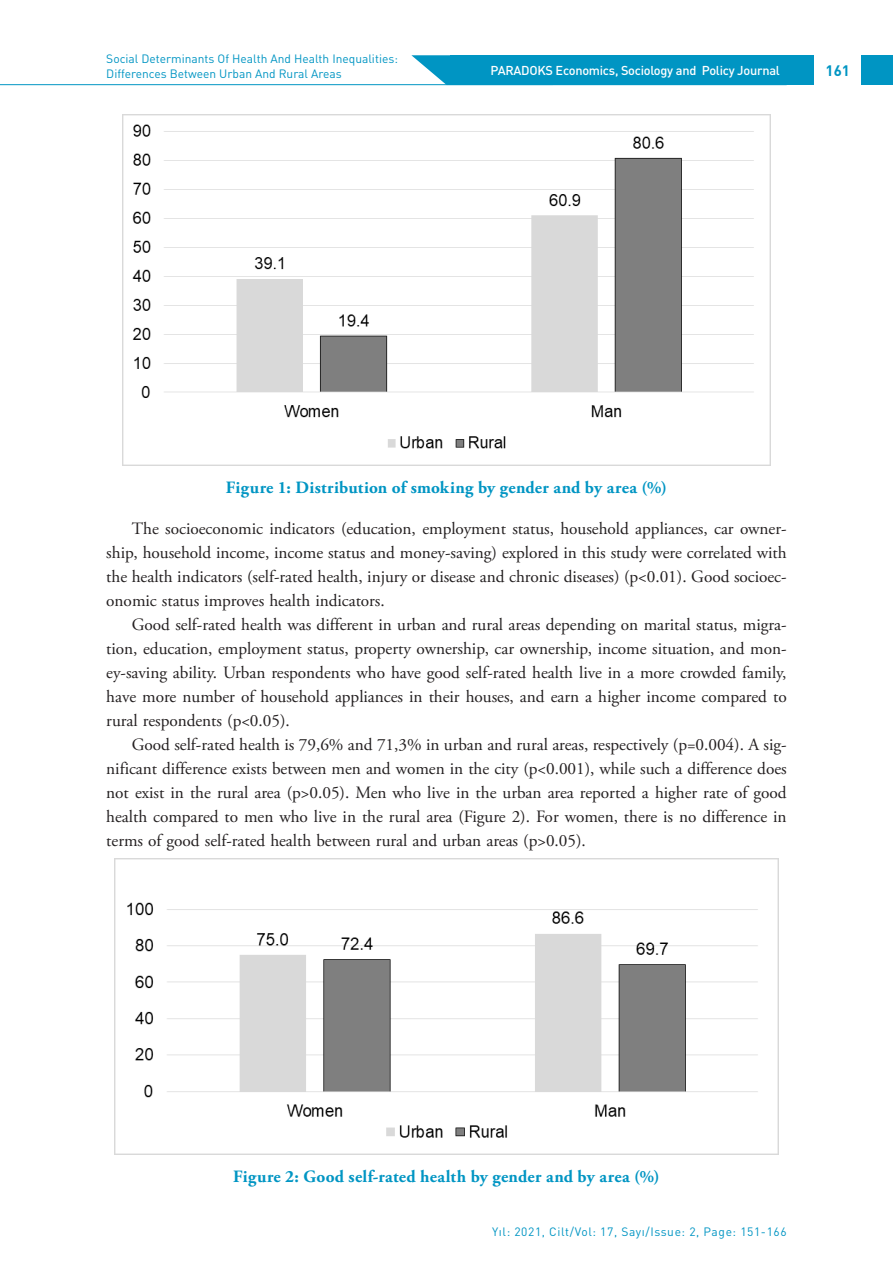
<style>
.page{position:relative;width:893px;height:1263px;background:#fff}
.page>*{position:absolute;margin:0;border:0;box-sizing:border-box;transform-origin:0 0}
.t1{font:17.25px/24px "Adobe Garamond Pro";color:#231f20;text-align:justify}
.t2{font:700 17.25px "Adobe Garamond Pro";letter-spacing:.015em;color:#0095c3}
.t3{font:700 15px "DIN Pro";color:#0095c3}
.t4{font:500 12.75px "DIN Pro";letter-spacing:-.02em;color:#fff}
.t5{font:12px/15px "DIN Pro";color:#0095c3}
.t6{font:12px "DIN Pro";letter-spacing:.05em;color:#0095c3}
</style>
<div class="page">
<svg style="left:411px;top:55px;width:39px;height:29px"></svg>
<div style="left:450px;top:55px;width:443px;height:30px;background:#0095c3"></div>
<hr style="left:0;top:84px;width:787px;height:1px;background:#0095c3">
<div style="left:814px;top:55px;width:47px;height:31px;background:#fff"></div>
<img style="left:123px;top:115px;width:647px;height:351px">
<img style="left:115px;top:859px;width:663px;height:296px">
<p class="t5" style="left:106px;top:51px;width:293px">Social Determinants Of Health And Health Inequalities:<br>Differences Between Urban And Rural Areas</p>
<p class="t4" style="left:491px;top:62px;width:291px">PARADOKS Economics, Sociology and Policy Journal</p>
<p class="t3" style="left:826px;top:60px;width:26px">161</p>
<p class="t2" style="left:226px;top:477px;width:443px">Figure 1: Distribution of smoking by gender and by area (%)</p>
<p class="t1" style="left:106px;top:517px;width:682px;text-indent:26px">The socioeconomic indicators (education, employment status, household appliances, car owner&shy;ship, household income, income status and money-saving) explored in this study were correlated with the health indicators (self-rated health, injury or disease and chronic diseases) (p&lt;0.01). Good socioec&shy;onomic status improves health indicators.</p>
<p class="t1" style="left:106px;top:613px;width:682px;text-indent:26px">Good self-rated health was different in urban and rural areas depending on marital status, migra&shy;tion, education, employment status, property ownership, car ownership, income situation, and mon&shy;ey-saving ability. Urban respondents who have good self-rated health live in a more crowded family, have more number of household appliances in their houses, and earn a higher income compared to rural respondents (p&lt;0.05).</p>
<p class="t1" style="left:106px;top:733px;width:682px;text-indent:26px">Good self-rated health is 79,6% and 71,3% in urban and rural areas, respectively (p=0.004). A sig&shy;nificant difference exists between men and women in the city (p&lt;0.001), while such a difference does not exist in the rural area (p&gt;0.05). Men who live in the urban area reported a higher rate of good health compared to men who live in the rural area (Figure 2). For women, there is no difference in terms of good self-rated health between rural and urban areas (p&gt;0.05).</p>
<p class="t2" style="left:233px;top:1167px;width:428px">Figure 2: Good self-rated health by gender and by area (%)</p>
<p class="t6" style="left:492px;top:1223px;width:296px">Yıl: 2021, Cilt/Vol: 17, Sayı/Issue: 2, Page: 151-166</p>
</div>
